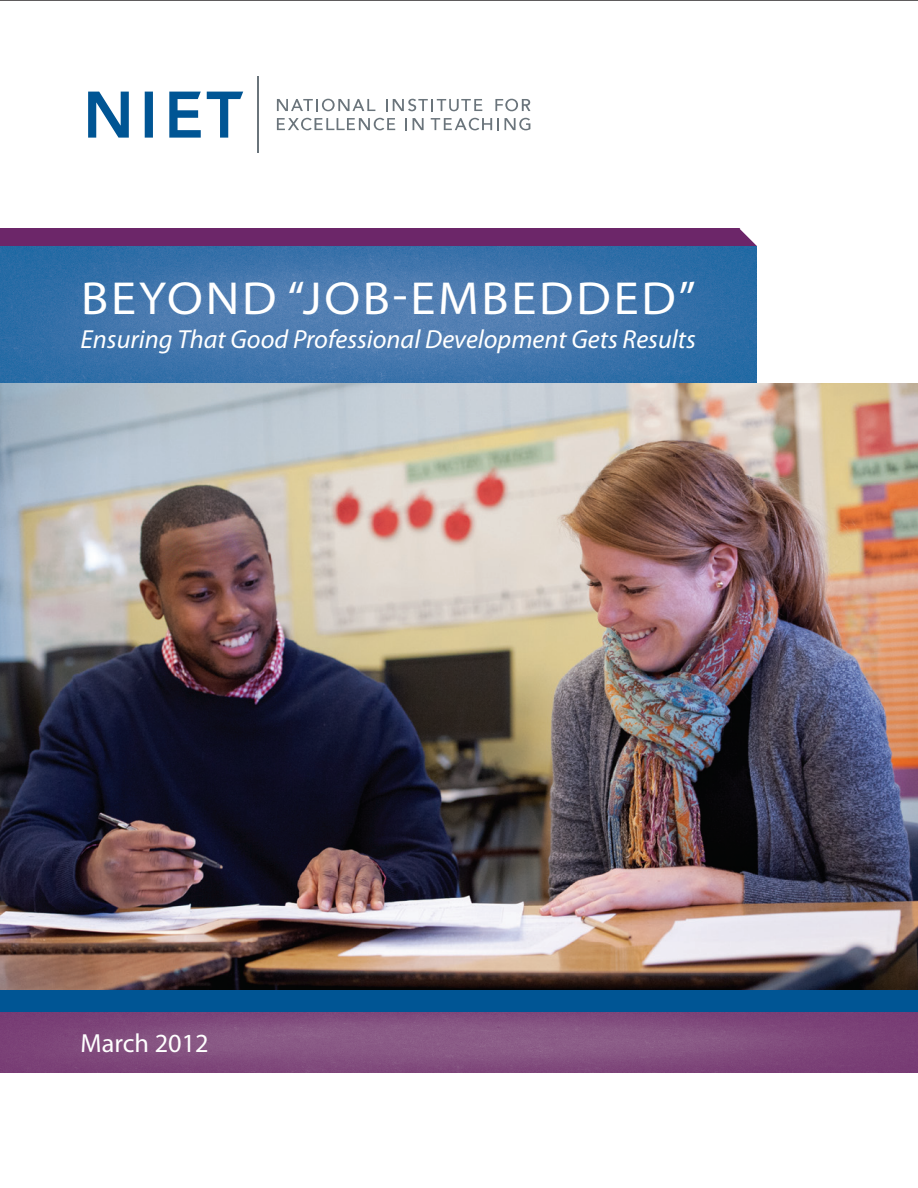
<style>
.page{position:relative;width:918px;height:1188px;background:#fff}
.page>*{position:absolute;margin:0;border:0;box-sizing:border-box;transform-origin:0 0}
.t1{font:semi-expanded 46.5px "Myriad Pro";letter-spacing:.06em;color:#fff}
.t2{font:italic 26.25px "Myriad Pro";color:#fff}
.t3{font:26.25px "Myriad Pro";color:#fff}
</style>
<div class="page">
<img style="left:0;top:246px;width:757px;height:138px">
<div style="left:0;top:229px;width:757px;height:17px;background:#6c2669"></div>
<img style="left:0;top:384px;width:918px;height:607px">
<div style="left:0;top:991px;width:918px;height:24px;background:#005594"></div>
<img style="left:0;top:1012px;width:918px;height:60px">
<hr style="left:0;top:0;width:918px;height:1px;background:#231f20">
<svg style="left:740px;top:228px;width:17px;height:18px"></svg>
<svg style="left:88px;top:92px;width:155px;height:46px"></svg>
<hr style="left:257px;top:76px;width:2px;height:77px;background:#6a747b">
<svg style="left:413px;top:118px;width:11px;height:12px"></svg>
<svg style="left:505px;top:118px;width:25px;height:12px"></svg>
<svg style="left:277px;top:118px;width:118px;height:12px"></svg>
<svg style="left:406px;top:118px;width:1px;height:12px"></svg>
<svg style="left:386px;top:99px;width:1px;height:12px"></svg>
<svg style="left:393px;top:99px;width:89px;height:12px"></svg>
<svg style="left:495px;top:99px;width:36px;height:12px"></svg>
<svg style="left:431px;top:118px;width:68px;height:12px"></svg>
<svg style="left:277px;top:99px;width:98px;height:12px"></svg>
<h1 class="t1" style="left:81px;top:269px;width:616px">BEYOND “JOB-EMBEDDED”</h1>
<p class="t2" style="left:81px;top:323px;width:617px">Ensuring That Good Professional Development Gets Results</p>
<p class="t3" style="left:81px;top:1027px;width:129px">March 2012</p>
</div>
